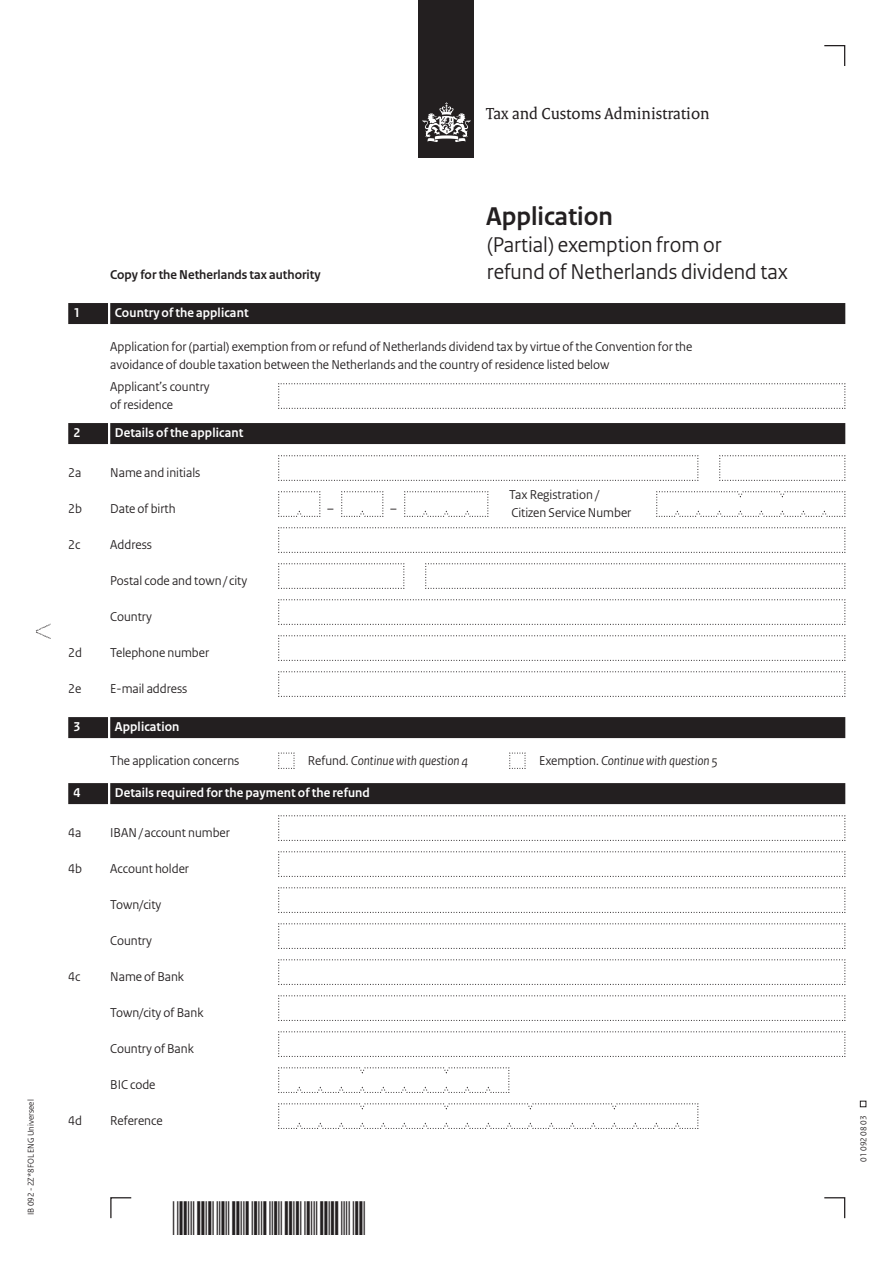
<style>
.page{position:relative;width:893px;height:1263px;background:#fff}
.page>*{position:absolute;margin:0;border:0;box-sizing:border-box;transform-origin:0 0}
.t1{font:700 27px "Rijksoverheid Sans Heading";color:#231f20}
.t2{font:22.5px/27px "Rijksoverheid Sans Heading";color:#231f20}
.t3{font:17.25px "Rijksoverheid Serif";color:#231f20}
.t4{font:13.5px/18px "Rijksoverheid Sans Heading";color:#231f20}
.t5{font:700 13.5px "Rijksoverheid Sans Heading";letter-spacing:.01em;color:#fff}
.t6{font:italic 13.5px "Rijksoverheid Sans Heading";color:#231f20}
.t7{font:700 13.5px "Rijksoverheid Sans Heading";color:#231f20}
.t8{font:9px "Rijksoverheid Sans Heading";color:#231f20}
.s1{font-style:normal}
</style>
<div class="page">
<svg style="left:824px;top:1197px;width:22px;height:22px"></svg>
<svg style="left:110px;top:1197px;width:22px;height:22px"></svg>
<svg style="left:824px;top:45px;width:22px;height:21px"></svg>
<svg style="left:860px;top:1101px;width:6px;height:6px"></svg>
<div style="left:419px;top:0;width:55px;height:158px;background:#231f20"></div>
<svg style="left:423px;top:102px;width:47px;height:40px"></svg>
<svg style="left:36px;top:624px;width:15px;height:15px"></svg>
<div style="left:110px;top:303px;width:735px;height:21px;background:#231f20"></div>
<div style="left:68px;top:303px;width:40px;height:21px;background:#231f20"></div>
<div style="left:110px;top:423px;width:735px;height:21px;background:#231f20"></div>
<div style="left:68px;top:423px;width:40px;height:21px;background:#231f20"></div>
<div style="left:110px;top:717px;width:735px;height:21px;background:#231f20"></div>
<div style="left:68px;top:717px;width:40px;height:21px;background:#231f20"></div>
<div style="left:110px;top:783px;width:735px;height:21px;background:#231f20"></div>
<div style="left:68px;top:783px;width:40px;height:21px;background:#231f20"></div>
<svg style="left:278px;top:383px;width:568px;height:26px"></svg>
<svg style="left:278px;top:455px;width:421px;height:26px"></svg>
<svg style="left:719px;top:455px;width:127px;height:26px"></svg>
<svg style="left:278px;top:491px;width:43px;height:26px"></svg>
<svg style="left:341px;top:491px;width:43px;height:26px"></svg>
<svg style="left:404px;top:491px;width:85px;height:26px"></svg>
<svg style="left:656px;top:491px;width:190px;height:26px"></svg>
<svg style="left:278px;top:527px;width:568px;height:26px"></svg>
<svg style="left:278px;top:563px;width:127px;height:26px"></svg>
<svg style="left:425px;top:563px;width:421px;height:26px"></svg>
<svg style="left:278px;top:599px;width:568px;height:26px"></svg>
<svg style="left:278px;top:635px;width:568px;height:26px"></svg>
<svg style="left:278px;top:671px;width:568px;height:26px"></svg>
<svg style="left:278px;top:752px;width:17px;height:17px"></svg>
<svg style="left:509px;top:752px;width:17px;height:17px"></svg>
<svg style="left:278px;top:815px;width:568px;height:26px"></svg>
<svg style="left:278px;top:851px;width:568px;height:26px"></svg>
<svg style="left:278px;top:887px;width:568px;height:26px"></svg>
<svg style="left:278px;top:923px;width:568px;height:26px"></svg>
<svg style="left:278px;top:959px;width:568px;height:26px"></svg>
<svg style="left:278px;top:995px;width:568px;height:26px"></svg>
<svg style="left:278px;top:1031px;width:568px;height:26px"></svg>
<svg style="left:278px;top:1067px;width:232px;height:26px"></svg>
<svg style="left:278px;top:1103px;width:421px;height:26px"></svg>
<p class="t8" style="left:26px;top:1215px;width:117px;rotate:-90deg">IB 092 - 2Z*8FOL ENG Universeel</p>
<p class="t7" style="left:110px;top:267px;width:212px">Copy for the Netherlands tax authority</p>
<p class="t3" style="left:486px;top:103px;width:225px">Tax and Customs Administration</p>
<h1 class="t1" style="left:486px;top:201px;width:128px">Application</h1>
<h2 class="t2" style="left:487px;top:231px;width:303px">(Partial) exemption from or<br>refund of Netherlands dividend tax</h2>
<p class="t5" style="left:74px;top:305px;width:8px">1</p>
<p class="t5" style="left:115px;top:305px;width:135px">Country of the applicant</p>
<p class="t4" style="left:110px;top:338px;width:583px">Application for (partial) exemption from or refund of Netherlands dividend tax by virtue of the Convention for the avoidance of double taxation between the Netherlands and the country of residence listed below</p>
<p class="t4" style="left:110px;top:378px;width:101px">Applicant’s country of residence</p>
<p class="t5" style="left:74px;top:425px;width:8px">2</p>
<p class="t5" style="left:115px;top:425px;width:130px">Details of the applicant</p>
<p class="t4" style="left:68px;top:464px;width:15px">2a</p>
<p class="t4" style="left:110px;top:464px;width:92px">Name and initials</p>
<p class="t4" style="left:509px;top:486px;width:92px">Tax Registration /</p>
<p class="t4" style="left:68px;top:500px;width:15px">2b</p>
<p class="t4" style="left:110px;top:500px;width:67px">Date of birth</p>
<p class="t4" style="left:327px;top:500px;width:8px">–</p>
<p class="t4" style="left:390px;top:500px;width:8px">–</p>
<p class="t4" style="left:511px;top:504px;width:121px">Citizen Service Number</p>
<p class="t4" style="left:68px;top:536px;width:14px">2c</p>
<p class="t4" style="left:110px;top:536px;width:43px">Address</p>
<p class="t4" style="left:110px;top:572px;width:138px">Postal code and town/city</p>
<p class="t4" style="left:110px;top:608px;width:43px">Country</p>
<p class="t4" style="left:68px;top:644px;width:15px">2d</p>
<p class="t4" style="left:110px;top:644px;width:101px">Telephone number</p>
<p class="t4" style="left:68px;top:680px;width:15px">2e</p>
<p class="t4" style="left:110px;top:680px;width:79px">E-mail address</p>
<p class="t5" style="left:74px;top:719px;width:8px">3</p>
<p class="t5" style="left:115px;top:719px;width:66px">Application</p>
<p class="t4" style="left:110px;top:752px;width:131px">The application concerns</p>
<p class="t6" style="left:308px;top:753px;width:162px"><span class="s1">Refund.</span> Continue with question 4</p>
<p class="t6" style="left:539px;top:753px;width:180px"><span class="s1">Exemption.</span> Continue with question 5</p>
<p class="t5" style="left:73px;top:785px;width:8px">4</p>
<p class="t5" style="left:115px;top:785px;width:257px">Details required for the payment of the refund</p>
<p class="t4" style="left:68px;top:824px;width:15px">4a</p>
<p class="t4" style="left:110px;top:824px;width:121px">IBAN/ account number</p>
<p class="t4" style="left:68px;top:860px;width:15px">4b</p>
<p class="t4" style="left:110px;top:860px;width:80px">Account holder</p>
<p class="t4" style="left:110px;top:896px;width:53px">Town/city</p>
<p class="t4" style="left:110px;top:932px;width:43px">Country</p>
<p class="t4" style="left:68px;top:968px;width:14px">4c</p>
<p class="t4" style="left:110px;top:968px;width:75px">Name of Bank</p>
<p class="t4" style="left:110px;top:1004px;width:95px">Town/city of Bank</p>
<p class="t4" style="left:110px;top:1040px;width:85px">Country of Bank</p>
<p class="t4" style="left:110px;top:1076px;width:47px">BIC code</p>
<p class="t4" style="left:68px;top:1112px;width:15px">4d</p>
<p class="t4" style="left:110px;top:1112px;width:54px">Reference</p>
<p class="t8" style="left:858px;top:1161px;width:47px;rotate:-90deg">01 092 08 03</p>
</div>
